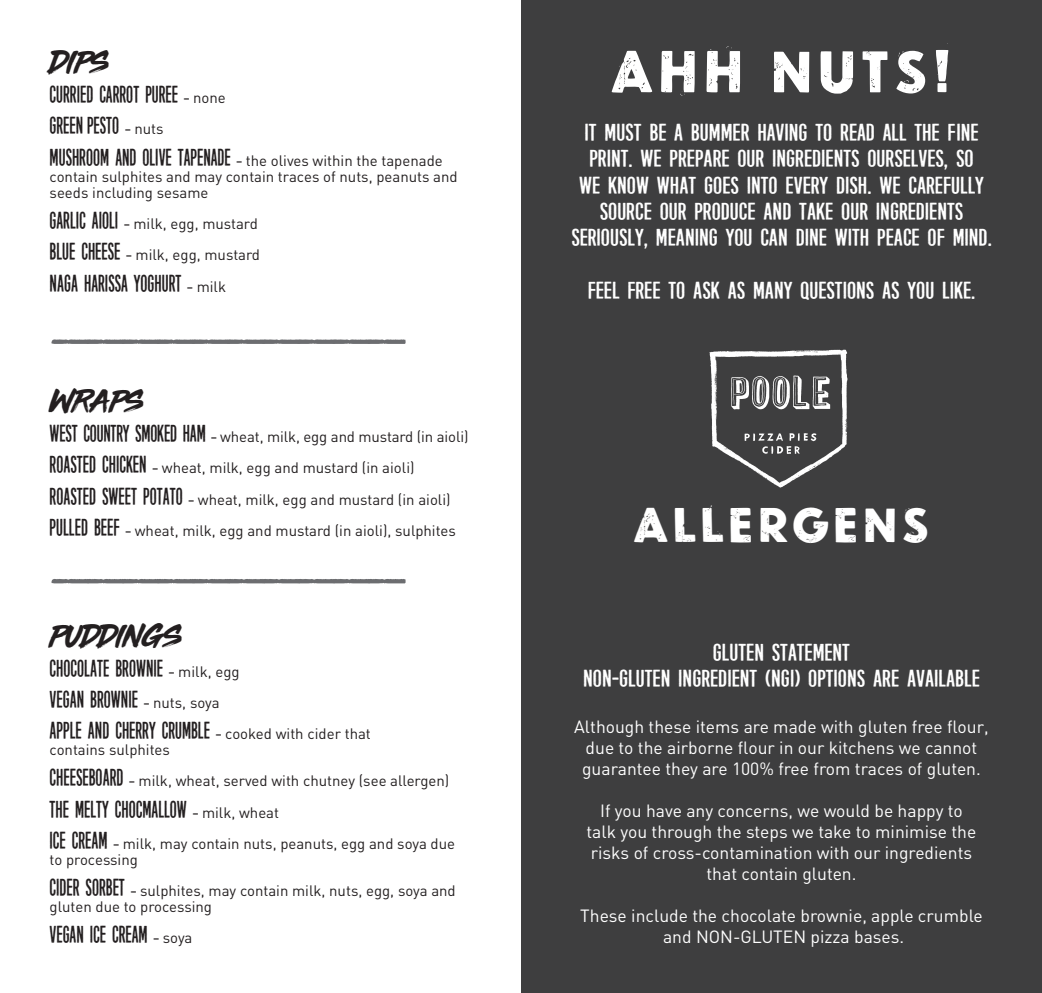
<style>
.page{position:relative;width:1042px;height:993px;background:#fff}
.page>*{position:absolute;margin:0;border:0;box-sizing:border-box;transform-origin:0 0}
.t1{font:76.83px "You Are Loved";color:#6c6d70}
.t2{font:59.5px "Newcastle Basic Rusty";color:#fff}
.t3{font:49px "Newcastle Basic Rusty";color:#fff}
.t4{font:29.93px "Third Rail";color:#231f20}
.t5{font:24.5px/26.2px "Eight Days A Week";color:#fff;text-align:center;scale:1.3 1}
.t6{font:24.5px/31.2px "Eight Days A Week";color:#231f20}
.t7{font:17.5px/21px "DIN";color:#fff;text-align:center}
.t8{font:15.05px/31.2px "DIN";color:#231f20}
.s1{font-family:"Akzidenz Grotesk BE";font-stretch:condensed;font-size:15.05px}
.s2{font-family:"DIN";font-size:15.05px}
.s3{font-family:"Eight Days A Week";font-size:24.5px}
.s4{font-family:"Akzidenz Grotesk BE";font-stretch:condensed}
</style>
<div class="page">
<div style="left:521px;top:0;width:521px;height:992px;background:#3e3e3f"></div>
<img style="left:709px;top:349px;width:139px;height:139px">
<h3 class="t4" style="left:50px;top:49px;width:61px">DIPS</h3>
<h3 class="t6" style="left:50px;top:78px;width:178px">CURRIED CARROT PUREE <span class="s1">–</span> <span class="s2">none<br></span>GREENPESTO <span class="s1">–</span> <span class="s2">nuts</span></h3>
<p class="t8" style="left:50px;top:152px;width:410px;line-height:16.1px"><span class="s3">MUSHROOM AND OLIVE TAPENADE</span> <span class="s4">–</span> the olives within the tapenade contain sulphites and may contain traces of nuts, peanuts and seeds including sesame</p>
<p class="t8" style="left:50px;top:208px;width:212px"><span class="s3">GARLIC AIOLI</span> <span class="s4">–</span> milk, egg, mustard<br><span class="s3">BLUE CHEESE</span> <span class="s4">–</span> milk, egg, mustard</p>
<h3 class="t6" style="left:50px;top:266px;width:178px">NAGA HARISSA YOGHURT <span class="s1">–</span> <span class="s2">milk</span></h3>
<h1 class="t1" style="left:50px;top:261px;width:359px">__________</h1>
<h3 class="t4" style="left:50px;top:387px;width:96px">WRAPS</h3>
<p class="t8" style="left:50px;top:421px;width:420px"><span class="s3">WEST COUNTRY SMOKED HAM</span> <span class="s4">–</span> wheat, milk, egg and mustard (in aioli)<br><span class="s3">ROASTED CHICKEN</span> <span class="s4">–</span> wheat, milk, egg and mustard (in aioli)<br><span class="s3">ROASTED SWEET POTATO</span> <span class="s4">–</span> wheat, milk, egg and mustard (in aioli)<br><span class="s3">PULLED BEEF</span> <span class="s4">–</span> wheat, milk, egg and mustard (in aioli), sulphites</p>
<h1 class="t1" style="left:50px;top:500px;width:359px">__________</h1>
<h3 class="t4" style="left:50px;top:622px;width:134px">PUDDINGS</h3>
<h3 class="t6" style="left:50px;top:651px;width:323px">CHOCOLATE BROWNIE <span class="s1">–</span> <span class="s2">milk, egg<br></span>VEGAN BROWNIE <span class="s1">–</span> <span class="s2">nuts, soya<br></span>APPLE AND CHERRY CRUMBLE <span class="s1">–</span> <span class="s2">cooked with cider that</span></h3>
<p class="t8" style="left:50px;top:733px;width:401px">contains sulphites<br><span class="s3">CHEESEBOARD</span> <span class="s4">–</span> milk, wheat, served with chutney (see allergen)</p>
<h3 class="t6" style="left:50px;top:792px;width:231px">THE MELTY CHOCMALLOW <span class="s1">–</span> <span class="s2">milk, wheat</span></h3>
<p class="t8" style="left:50px;top:834px;width:407px;line-height:16.1px"><span class="s3">ICE CREAM</span> <span class="s4">–</span> milk, may contain nuts, peanuts, egg and soya due to processing</p>
<p class="t8" style="left:50px;top:882px;width:408px;line-height:16.1px"><span class="s3">CIDER SORBET</span> <span class="s4">–</span> sulphites, may contain milk, nuts, egg, soya and gluten due to processing</p>
<h3 class="t6" style="left:50px;top:918px;width:144px">VEGAN ICE CREAM <span class="s1">–</span> <span class="s2">soya</span></h3>
<h2 class="t2" style="left:609px;top:37px;width:347px">AHH NUTS!</h2>
<h3 class="t5" style="left:571px;top:118px;width:325px">IT MUST BE A BUMMER HAVING TO READ ALL THE F INE PRINT. WE PREPARE OUR INGREDIENTS OURSELVES, SO<br>WE KNOW WHAT GOES INTO EVERY DISH. WE CAREFULLY SOURCE OUR PRODUCE AND TAKE OUR INGREDIENTS SERIOUSLY, MEANING YOU CAN DINE WITH PEACE OF MIND.</h3>
<h3 class="t5" style="left:588px;top:276px;width:300px">FEEL FREE TO ASK AS MANY QUESTIONS AS YOU LIKE.</h3>
<h3 class="t3" style="left:632px;top:496px;width:301px">ALLERGENS</h3>
<h3 class="t5" style="left:583px;top:637px;width:307px">GLUTEN STATEMENT<br>NON-GLUTEN INGREDIENT (NGI) OPTIONS ARE AVAILABLE</h3>
<p class="t7" style="left:574px;top:715px;width:416px">Although these items are made with gluten free flour, due to the airborne flour in our kitchens we cannot guarantee they are 100% free from traces of gluten.</p>
<p class="t7" style="left:587px;top:799px;width:391px">If you have any concerns, we would be happy to talk you through the steps we take to minimise the risks of cross-contamination with our ingredients that contain gluten.</p>
<p class="t7" style="left:580px;top:904px;width:404px">These include the chocolate brownie, apple crumble and NON-GLUTEN pizza bases.</p>
</div>
